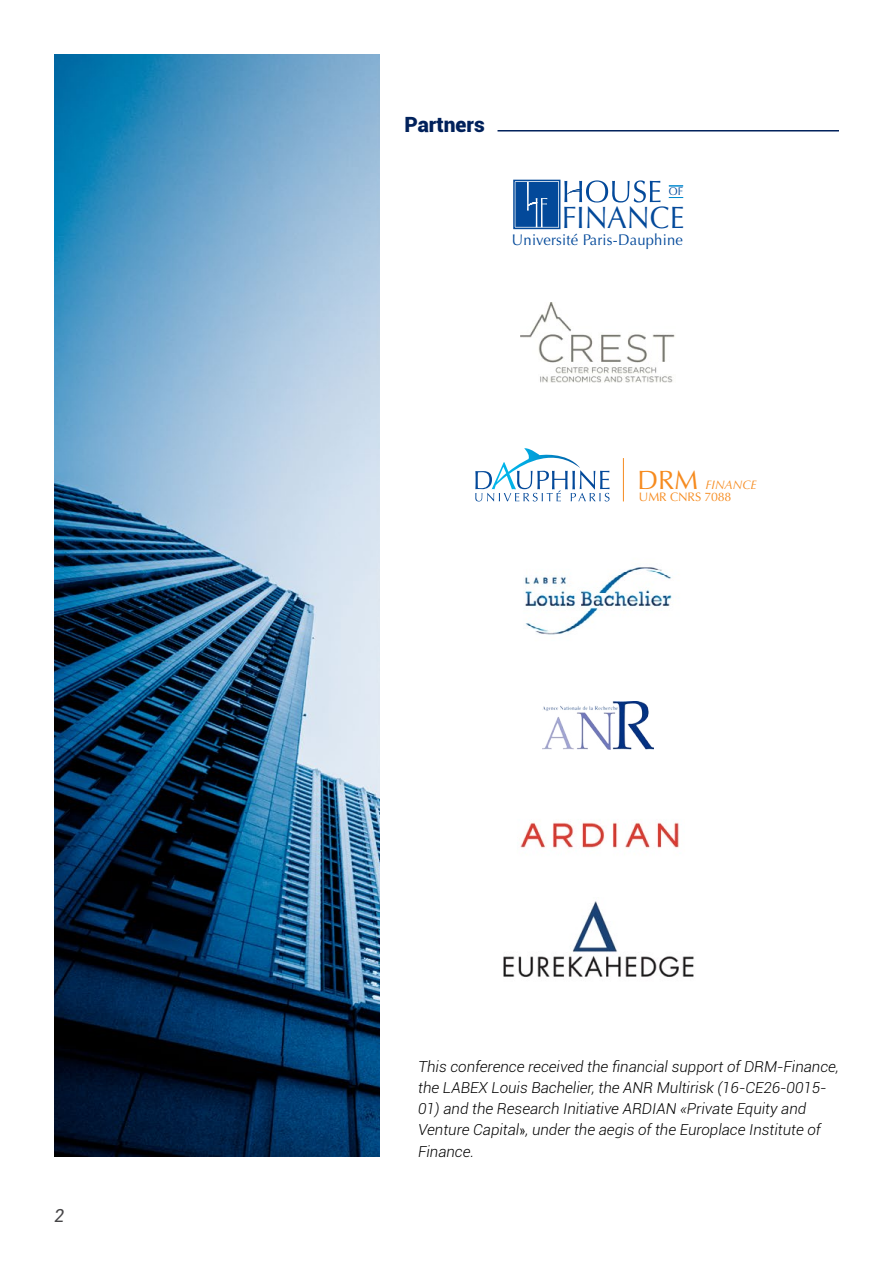
<style>
.page{position:relative;width:893px;height:1263px;background:#fff}
.page>*{position:absolute;margin:0;border:0;box-sizing:border-box;transform-origin:0 0}
.t1{font:30.9px "Optima";color:#03499a;scale:.95 1}
.t2{font:900 21px "Roboto";color:#00215b}
.t3{font:italic 18px "Roboto";color:#464547}
.t4{font:15.45px "Optima";letter-spacing:.015em;color:#03499a;scale:.95 1}
.t5{font:italic 300 15.15px/21.1px "Roboto";color:#000}
.t6{font:12.3px/12.3px "Optima";letter-spacing:-.01em;color:#f68b1f}
.t7{font:11.1px "Optima";color:#03499a;scale:.95 1}
.s1{font-size:26.55px}
.s2{font-style:italic}
.s3{font-family:"Arial Narrow";font-weight:400;font-style:normal;font-size:13.5px}
</style>
<div class="page">
<hr style="left:497px;top:130px;width:342px;height:1px;background:#00215b">
<img style="left:54px;top:54px;width:326px;height:1103px">
<div style="left:513px;top:180px;width:47px;height:49px;border:2px solid #03499a"></div>
<div style="left:516px;top:183px;width:41px;height:43px;background:#03499a"></div>
<div style="left:515px;top:182px;width:43px;height:45px;border:2px solid #03499a"></div>
<svg style="left:669px;top:197px;width:14px;height:1px"></svg>
<svg style="left:669px;top:186px;width:14px;height:1px"></svg>
<svg style="left:564px;top:180px;width:96px;height:23px"></svg>
<svg style="left:527px;top:182px;width:20px;height:45px"></svg>
<img style="left:524px;top:567px;width:148px;height:68px">
<img style="left:543px;top:702px;width:111px;height:47px">
<img style="left:520px;top:302px;width:155px;height:81px">
<img style="left:519px;top:822px;width:160px;height:27px">
<svg style="left:475px;top:448px;width:135px;height:53px"></svg>
<hr style="left:623px;top:458px;width:1px;height:43px;background:#f68b1f">
<img style="left:503px;top:901px;width:191px;height:77px">
<p class="t3" style="left:54px;top:1203px;width:12px">2</p>
<h2 class="t2" style="left:404px;top:109px;width:82px">Partners</h2>
<p class="t7" style="left:669px;top:185px;width:16px">OF</p>
<h1 class="t1" style="left:562px;top:199px;width:131px">FINANCE</h1>
<p class="t4" style="left:512px;top:231px;width:181px">Université Paris-Dauphine</p>
<p class="t6" style="left:638px;top:479px;width:121px"><span class="s1">DRM</span> <span class="s2">FINANCE<br></span>UMR CNRS 7088</p>
<p class="t5" style="left:418px;top:1055px;width:422px">This conference received the financial support of DRM-Finance, the LABEX Louis Bachelier, the ANR Multirisk (16-CE26-0015-</p>
<p class="t5" style="left:418px;top:1098px;width:404px">01) and the Research Initiative ARDIAN «Private Equity and<br>Venture Capital<span class="s3">»</span>, under the aegis of the Europlace Institute of<br>Finance.</p>
</div>
